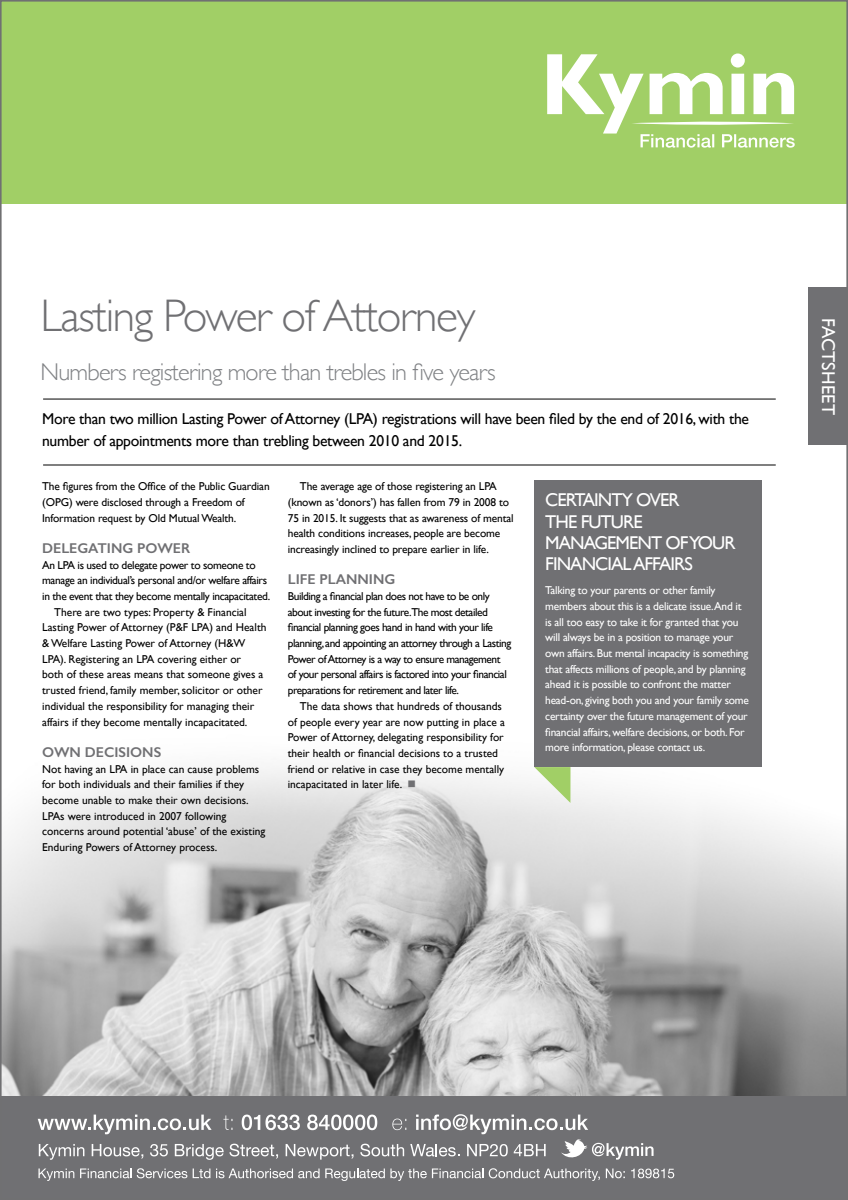
<style>
.page{position:relative;width:848px;height:1200px;background:#fff}
.page>*{position:absolute;margin:0;border:0;box-sizing:border-box;transform-origin:0 0}
.t1{font:300 45.6px "Gill Sans";letter-spacing:-.03em;color:#707073}
.t2{font:300 24.4px "Gill Sans";letter-spacing:-.03em;color:#808285}
.t3{font:18.4px/21.2px "Gill Sans";letter-spacing:-.05em;color:#fff}
.t4{font:18.4px "Gill Sans";letter-spacing:.01em;color:#fff}
.t5{font:15.6px/21.2px "Gill Sans";letter-spacing:-.02em;color:#000}
.t6{font:600 14.4px "Gill Sans";color:#707073}
.t7{font:11.6px/15.6px "Gill Sans";letter-spacing:-.01em;color:#000}
.t8{font:11.6px/15.6px "Gill Sans";letter-spacing:-.02em;color:#fff}
.t9{font:11.6px "Gill Sans";letter-spacing:-.04em;color:#000}
.t10{font:11.6px "Gill Sans";letter-spacing:-.03em;color:#000}
.s1{color:#707073}
</style>
<div class="page">
<img style="left:3px;top:766px;width:842px;height:331px">
<hr style="left:43px;top:464px;width:733px;height:2px;background:#000">
<hr style="left:43px;top:398px;width:733px;height:2px;background:#000">
<svg style="left:534px;top:767px;width:37px;height:36px"></svg>
<div style="left:534px;top:481px;width:228px;height:286px;background:#707073"></div>
<div style="left:808px;top:288px;width:40px;height:157px;background:#707073"></div>
<div style="left:0;top:0;width:848px;height:203px;background:#a1cf66"></div>
<svg style="left:547px;top:54px;width:248px;height:94px"></svg>
<div style="left:1px;top:1097px;width:847px;height:103px;background:#707073"></div>
<svg style="left:38px;top:1169px;width:36px;height:12px"></svg>
<svg style="left:80px;top:1168px;width:107px;height:10px"></svg>
<svg style="left:193px;top:1169px;width:17px;height:9px"></svg>
<svg style="left:216px;top:1169px;width:267px;height:12px"></svg>
<svg style="left:489px;top:1168px;width:111px;height:13px"></svg>
<svg style="left:606px;top:1169px;width:19px;height:9px"></svg>
<svg style="left:631px;top:1169px;width:43px;height:9px"></svg>
<svg style="left:38px;top:1114px;width:616px;height:46px"></svg>
<p class="t1" style="left:40px;top:280px;width:437px">Lasting Power of Attorney</p>
<p class="t2" style="left:40px;top:353px;width:457px">Numbers registering more than trebles in five years</p>
<p class="t5" style="left:42px;top:408px;width:708px">More than two million Lasting Power of Attorney (LPA) registrations will have been filed by the end of 2016, with the number of appointments more than trebling between 2010 and 2015.</p>
<p class="t7" style="left:42px;top:478px;width:229px">The figures from the Office of the Public Guardian (OPG) were disclosed through a Freedom of<br>Information request by Old Mutual Wealth.</p>
<p class="t6" style="left:42px;top:539px;width:150px">DELEGATING POWER</p>
<p class="t10" style="left:42px;top:558px;width:215px">An LPA is used to delegate power to someone to</p>
<p class="t10" style="left:42px;top:574px;width:226px">manage an individual’s personal and/or welfare affairs</p>
<p class="t10" style="left:42px;top:589px;width:229px">in the event that they become mentally incapacitated.</p>
<p class="t7" style="left:54px;top:604px;width:194px">There are two types: Property &amp; Financial</p>
<p class="t7" style="left:42px;top:620px;width:226px">Lasting Power of Attorney (P&amp;F LPA) and Health</p>
<p class="t7" style="left:42px;top:635px;width:205px">&amp; Welfare Lasting Power of Attorney (H&amp;W</p>
<p class="t7" style="left:42px;top:651px;width:200px">LPA). Registering an LPA covering either or</p>
<p class="t7" style="left:42px;top:667px;width:223px">both of these areas means that someone gives a</p>
<p class="t7" style="left:42px;top:682px;width:222px">trusted friend, family member, solicitor or other</p>
<p class="t7" style="left:42px;top:698px;width:214px">individual the responsibility for managing their</p>
<p class="t7" style="left:42px;top:714px;width:207px">affairs if they become mentally incapacitated.</p>
<p class="t6" style="left:42px;top:743px;width:121px">OWN DECISIONS</p>
<p class="t7" style="left:42px;top:761px;width:225px">Not having an LPA in place can cause problems for both individuals and their families if they become unable to make their own decisions.<br>LPAs were introduced in 2007 following concerns around potential ‘abuse’ of the existing Enduring Powers of Attorney process.</p>
<p class="t7" style="left:288px;top:478px;width:228px;text-indent:12px">The average age of those registering an LPA (known as ‘donors’) has fallen from 79 in 2008 to 75 in 2015. It suggests that as awareness of mental health conditions increases, people are become increasingly inclined to prepare earlier in life.</p>
<p class="t6" style="left:288px;top:571px;width:109px">LIFE PLANNING</p>
<p class="t9" style="left:288px;top:589px;width:203px">Building a financial plan does not have to be only</p>
<p class="t9" style="left:288px;top:605px;width:202px">about investing for the future.The most detailed</p>
<p class="t9" style="left:288px;top:621px;width:207px">financial planning goes hand in hand with your life</p>
<p class="t9" style="left:288px;top:636px;width:225px">planning, and appointing an attorney through a Lasting</p>
<p class="t9" style="left:288px;top:652px;width:214px">Power of Attorney is a way to ensure management</p>
<p class="t9" style="left:288px;top:668px;width:221px">of your personal affairs is factored into your financial</p>
<p class="t9" style="left:288px;top:683px;width:173px">preparations for retirement and later life.</p>
<p class="t7" style="left:300px;top:698px;width:204px">The data shows that hundreds of thousands</p>
<p class="t7" style="left:288px;top:714px;width:219px">of people every year are now putting in place a</p>
<p class="t7" style="left:288px;top:729px;width:218px">Power of Attorney, delegating responsibility for</p>
<p class="t7" style="left:288px;top:745px;width:212px">their health or financial decisions to a trusted</p>
<p class="t7" style="left:288px;top:761px;width:218px">friend or relative in case they become mentally</p>
<p class="t7" style="left:288px;top:776px;width:130px">incapacitated in later life. <span class="s1">■</span></p>
<p class="t3" style="left:545px;top:489px;width:192px">CERTAINTY OVER<br>THE FUTURE<br>MANAGEMENT OF YOUR<br>FINANCIAL AFFAIRS</p>
<p class="t8" style="left:545px;top:583px;width:205px">Talking to your parents or other family members about this is a delicate issue.And it is all too easy to take it for granted that you will always be in a position to manage your own affairs. But mental incapacity is something that affects millions of people, and by planning ahead it is possible to confront the matter head-on, giving both you and your family some certainty over the future management of your financial affairs, welfare decisions, or both. For more information, please contact us.</p>
<p class="t4" style="left:839px;top:318px;width:98px;rotate:90deg">FACTSHEET</p>
</div>
